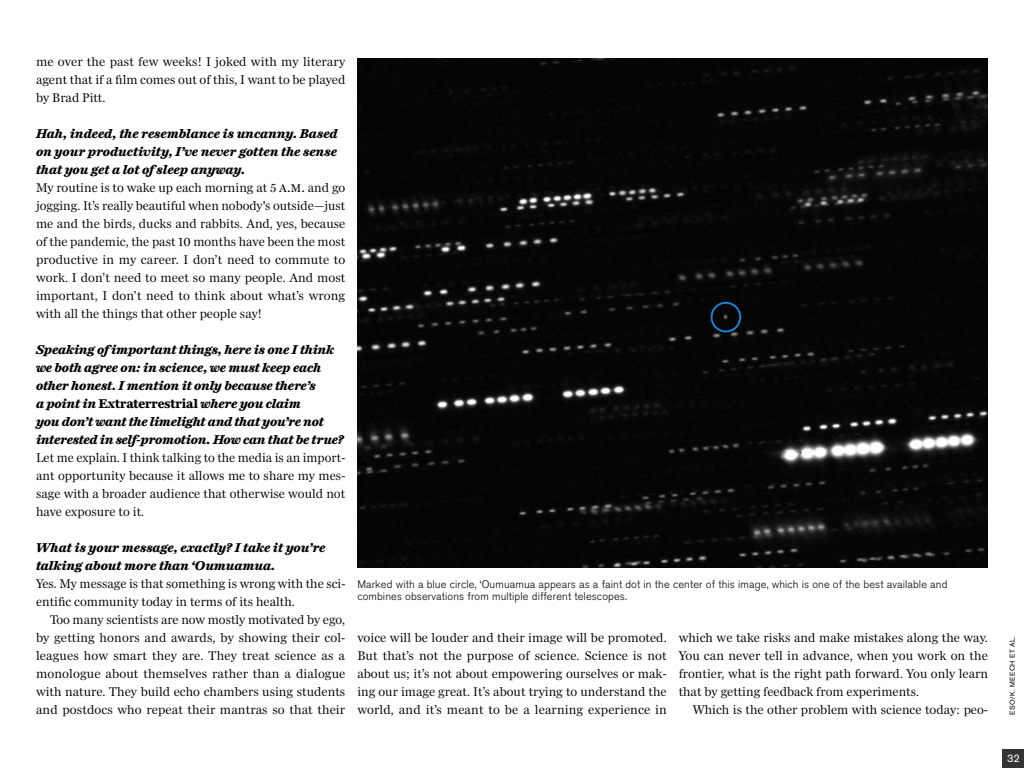
<style>
.page{position:relative;width:1024px;height:768px;background:#fff}
.page>*{position:absolute;margin:0;border:0;box-sizing:border-box;transform-origin:0 0}
.t1{font:13px/18px "Miller Daily One";color:#000;text-align:justify}
.t2{font:italic 700 13px/18px "Miller Daily One";letter-spacing:-.005em;color:#000}
.t3{font:300 11px/12px "Akzidenz Grotesk BE";letter-spacing:.01em;color:#000}
.t4{font:11px "Akzidenz Grotesk BE";color:#fff}
.t5{font:7px "Akzidenz Grotesk BE";letter-spacing:.065em;color:#000}
.s1{font-weight:700;font-style:italic}
.s2{font-size:15.5px}
.s3{font-style:normal}
</style>
<div class="page">
<img style="left:357px;top:58px;width:631px;height:510px">
<div style="left:1003px;top:749px;width:21px;height:19px;background:#333"></div>
<p class="t1" style="left:36px;top:53px;width:311px">me over the past few weeks! I joked with my literary agent that if a film comes out of this, I want to be played by Brad Pitt.</p>
<p class="t1" style="left:36px;top:125px;width:311px;text-align:left"><span class="s1">Hah, indeed, the resemblance is uncanny. Based on your productivity, I’ve never gotten the sense that you get a lot ofsleep anyway.<br></span>My routine is to wake up each morning at 5 <span class="s2">a.m.</span> and go jogging. It’s really beautiful when nobody's outside—just me and the birds, ducks and rabbits. And, yes, because of the pandemic, the past 10 months have been the most productive in my career. I don’t need to commute to work. I don’t need to meet so many people. And most important, I don’t need to think about what’s wrong with all the things that other people say!</p>
<p class="t2" style="left:36px;top:340px;width:309px">Speaking ofimportant things, here is one I think we both agree on: in science, we must keep each other honest. I mention it only because there’s<br>a point in <span class="s3">Extraterrestrial</span> where you claim<br>you don’t want the limelight and that you’re not interested in self-promotion. How can that be true?</p>
<p class="t1" style="left:36px;top:449px;width:311px">Let me explain. I think talking to the media is an import&shy;ant opportunity because it allows me to share my mes&shy;sage with a broader audience that otherwise would not have exposure to it.</p>
<p class="t2" style="left:36px;top:538px;width:291px">What is your message, exactly? I take it you’re talking about more than ‘Oumuamua.</p>
<p class="t1" style="left:36px;top:575px;width:311px">Yes. My message is that something is wrong with the sci&shy;entific community today in terms of its health.</p>
<p class="t1" style="left:36px;top:611px;width:311px;text-indent:14px">Too many scientists are now mostly motivated by ego, by getting honors and awards, by showing their col&shy;leagues how smart they are. They treat science as a monologue about themselves rather than a dialogue with nature. They build echo chambers using students and postdocs who repeat their mantras so that their</p>
<p class="t3" style="left:357px;top:578px;width:592px">Marked with a blue circle, ‘Oumuamua appears as a faint dot in the center of this image, which is one of the best available and combines observations from multiple different telescopes.</p>
<p class="t1" style="left:357px;top:629px;width:311px">voice will be louder and their image will be promoted.<br>But that’s not the purpose of science. Science is not about us; it’s not about empowering ourselves or mak&shy;ing our image great. It’s about trying to understand the world, and it’s meant to be a learning experience in</p>
<p class="t1" style="left:679px;top:629px;width:311px">which we take risks and make mistakes along the way.<br>You can never tell in advance, when you work on the frontier, what is the right path forward. You only learn that by getting feedback from experiments.</p>
<p class="t1" style="left:693px;top:701px;width:297px">Which is the other problem with science today: peo-</p>
<p class="t5" style="left:1008px;top:715px;width:80px;rotate:-90deg">ESO/K. MEECH ET AL.</p>
<p class="t4" style="left:1007px;top:752px;width:14px">32</p>
</div>
